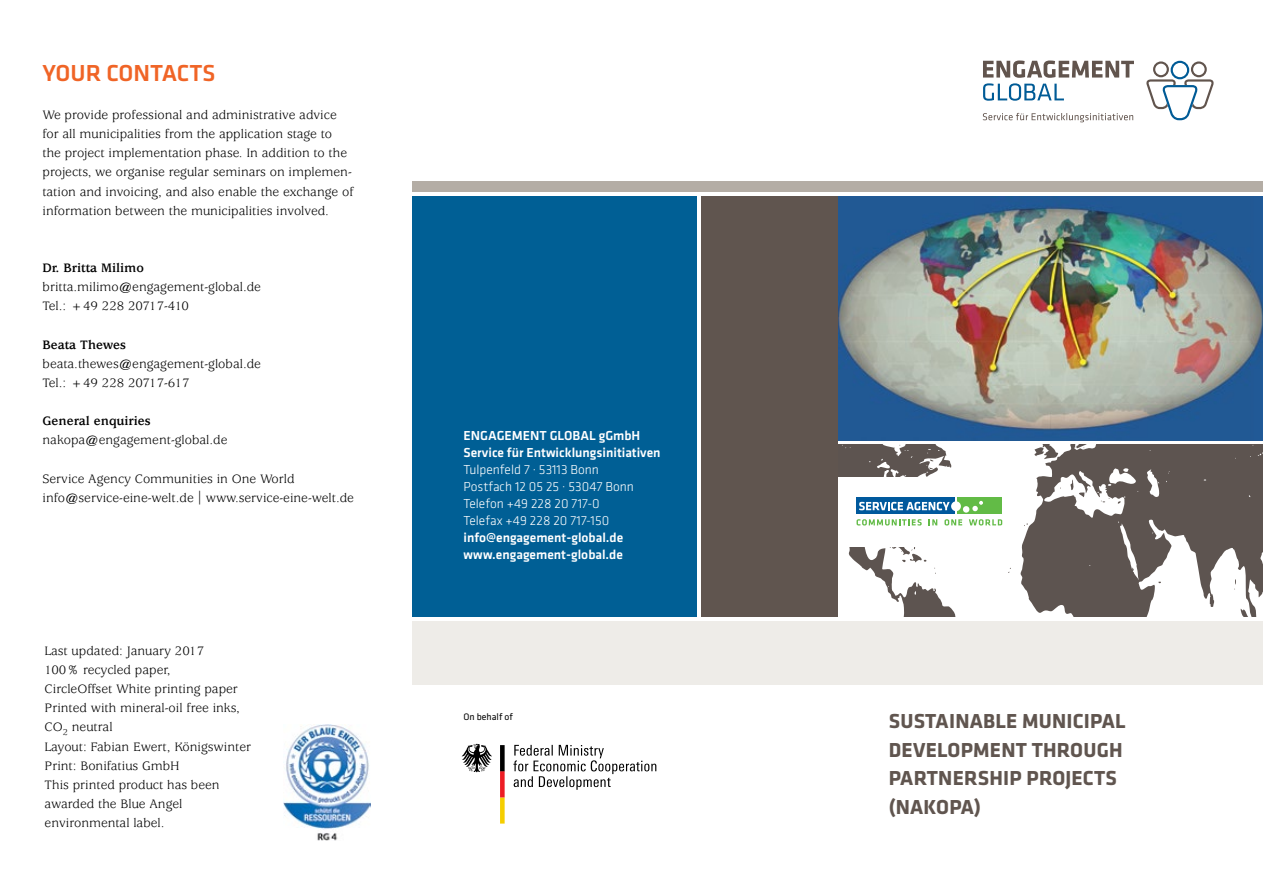
<style>
.page{position:relative;width:1263px;height:893px;background:#fff}
.page>*{position:absolute;margin:0;border:0;box-sizing:border-box;transform-origin:0 0}
.H1-orange{font:500 24px "Klavika Basic";letter-spacing:-.005em;color:#f06426}
.Titel{font:700 21px/28.5px "Klavika Basic";letter-spacing:.01em;color:#60554f}
.Ohne_Abstand{font:13.5px/19.2px "Usherwood Std";color:#000}
.Fließtext{font:13.5px/19.2px "Usherwood Std";color:#000}
.Impressum_Medium{font:500 13.5px "Klavika Basic";color:#fff}
.Impressum_Light{font:300 13.5px "Klavika Basic";color:#fff}
.Ohne_Abstand-2{font:700 13.5px "Usherwood Std";color:#000}
.t1{font:9.75px "Klavika Basic";color:#000}
</style>
<div class="page">
<svg style="left:838px;top:444px;width:425px;height:173px;fill:#5d5450"></svg>
<svg style="left:1146px;top:61px;width:67px;height:59px"></svg>
<svg style="left:983px;top:60px;width:151px;height:41px"></svg>
<svg style="left:983px;top:113px;width:150px;height:9px"></svg>
<div style="left:412px;top:621px;width:851px;height:64px;background:#eeece8"></div>
<div style="left:412px;top:181px;width:851px;height:10px;background:#b4ada5"></div>
<div style="left:412px;top:196px;width:285px;height:421px;background:#005f95"></div>
<img style="left:838px;top:196px;width:425px;height:244px">
<div style="left:838px;top:477px;width:182px;height:69px;background:#fff"></div>
<div style="left:702px;top:196px;width:136px;height:421px;background:#60554f"></div>
<img style="left:283px;top:725px;width:87px;height:115px">
<svg style="left:461px;top:744px;width:31px;height:28px"></svg>
<svg style="left:500px;top:745px;width:5px;height:79px"></svg>
<svg style="left:513px;top:745px;width:143px;height:45px"></svg>
<div style="left:856px;top:497px;width:99px;height:17px;background:#00599d"></div>
<div style="left:957px;top:497px;width:45px;height:17px;background:#62bb46"></div>
<div style="left:951px;top:501px;width:10px;height:10px;background:#fff;border-radius:50%"></div>
<div style="left:963px;top:506px;width:6px;height:7px;background:#fff;border-radius:50%"></div>
<svg style="left:972px;top:501px;width:11px;height:10px"></svg>
<svg style="left:859px;top:502px;width:91px;height:8px"></svg>
<svg style="left:856px;top:519px;width:66px;height:6px"></svg>
<svg style="left:929px;top:519px;width:8px;height:6px"></svg>
<svg style="left:944px;top:519px;width:18px;height:6px"></svg>
<svg style="left:969px;top:519px;width:33px;height:6px"></svg>
<h1 class="H1-orange" style="left:43px;top:57px;width:174px">YOUR CONTACTS</h1>
<p class="Fließtext" style="left:43px;top:106px;width:313px">We provide professional and administrative advice for all municipalities from the application stage to the project implementation phase. In addition to the projects, we organise regular seminars on implemen&shy;tation and invoicing, and also enable the exchange of information between the municipalities involved.</p>
<p class="Ohne_Abstand-2" style="left:43px;top:260px;width:103px">Dr. Britta Milimo</p>
<p class="Ohne_Abstand" style="left:43px;top:278px;width:220px">britta.milimo@engagement-global.de</p>
<p class="Ohne_Abstand" style="left:43px;top:297px;width:148px">Tel.: +49 228 20717-410</p>
<p class="Ohne_Abstand-2" style="left:43px;top:337px;width:85px">Beata Thewes</p>
<p class="Ohne_Abstand" style="left:43px;top:354px;width:220px">beata.thewes@engagement-global.de</p>
<p class="Ohne_Abstand" style="left:43px;top:374px;width:149px">Tel.: +49 228 20717-617</p>
<p class="Ohne_Abstand-2" style="left:43px;top:413px;width:110px">General enquiries</p>
<p class="Ohne_Abstand" style="left:43px;top:431px;width:187px">nakopa@engagement-global.de</p>
<p class="Ohne_Abstand" style="left:43px;top:469px;width:313px">Service Agency Communities in One World info@service-eine-welt.de | www.service-eine-welt.de</p>
<p class="Ohne_Abstand" style="left:45px;top:642px;width:161px">Last updated: January 2017</p>
<p class="Ohne_Abstand" style="left:45px;top:661px;width:195px">100% recycled paper,<br>CircleOffset White printing paper</p>
<p class="Ohne_Abstand" style="left:45px;top:699px;width:197px">Printed with mineral-oil free inks,<br>CO<sub>2</sub> neutral</p>
<p class="Ohne_Abstand" style="left:45px;top:737px;width:208px">Layout: Fabian Ewert, Königswinter</p>
<p class="Ohne_Abstand" style="left:45px;top:756px;width:137px">Print: Bonifatius GmbH</p>
<p class="Ohne_Abstand" style="left:45px;top:775px;width:177px">This printed product has been awarded the Blue Angel environmental label.</p>
<p class="Impressum_Medium" style="left:463px;top:426px;width:178px">ENGAGEMENT GLOBAL gGmbH</p>
<p class="Impressum_Medium" style="left:463px;top:443px;width:199px">Service für Entwicklungsinitiativen</p>
<p class="Impressum_Light" style="left:463px;top:461px;width:137px">Tulpenfeld 7 · 53113 Bonn</p>
<p class="Impressum_Light" style="left:463px;top:479px;width:172px">Postfach 12 05 25 · 53047 Bonn</p>
<p class="Impressum_Light" style="left:463px;top:496px;width:138px">Telefon +49 228 20 717-0</p>
<p class="Impressum_Light" style="left:463px;top:513px;width:147px">Telefax +49 228 20 717-150</p>
<p class="Impressum_Medium" style="left:463px;top:529px;width:161px">info@engagement-global.de</p>
<p class="Impressum_Medium" style="left:463px;top:546px;width:161px">www.engagement-global.de</p>
<p class="t1" style="left:463px;top:710px;width:51px">On behalf of</p>
<h1 class="Titel" style="left:889px;top:706px;width:238px">SUSTAINABLE MUNICIPAL<br>DEVELOPMENT THROUGH<br>PARTNERSHIP PROJECTS (NAKOPA)</h1>
</div>
